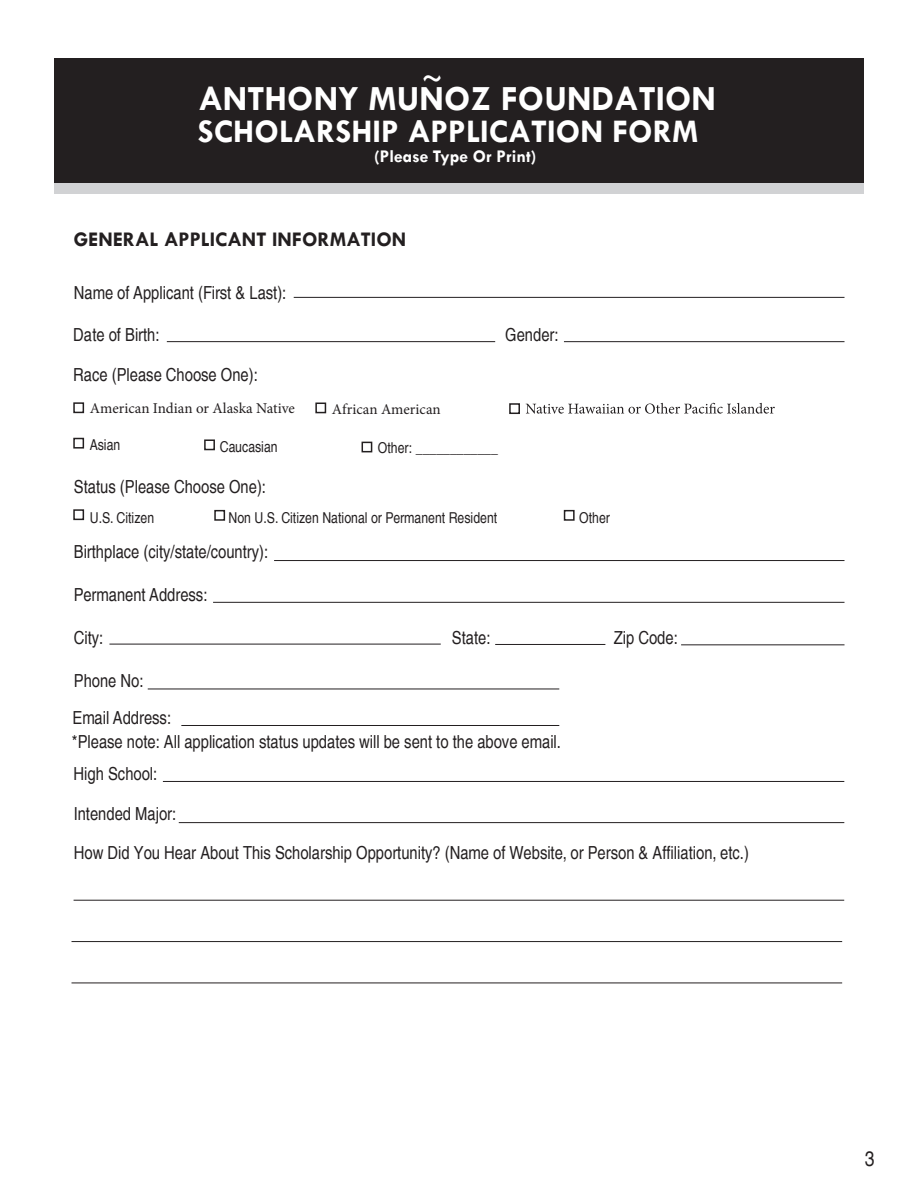
<style>
.page{position:relative;width:918px;height:1188px;background:#fff}
.page>*{position:absolute;margin:0;border:0;box-sizing:border-box;transform-origin:0 0}
.t1{font:condensed 45px "Helvetica";color:#fff}
.t2{font:700 35.7px "Tw Cen";color:#fff}
.t3{font:700 33.3px "Tw Cen";color:#fff}
.t4{font:700 21px "Tw Cen";color:#231f20}
.t5{font:condensed 21px "Helvetica";color:#231f20}
.t6{font:condensed 18px/36.3px "Helvetica";color:#231f20}
.t7{font:700 18px "Tw Cen";color:#fff}
.t8{font:condensed 15px "Helvetica";color:#231f20}
.t9{font:15px "Minion Pro";color:#231f20}
</style>
<div class="page">
<div style="left:54px;top:58px;width:810px;height:125px;background:#231f20"></div>
<div style="left:73px;top:402px;width:11px;height:11px;border:2px solid #231f20"></div>
<div style="left:73px;top:438px;width:11px;height:11px;border:2px solid #231f20"></div>
<div style="left:315px;top:403px;width:11px;height:10px;border:2px solid #231f20"></div>
<div style="left:509px;top:403px;width:11px;height:11px;border:2px solid #231f20"></div>
<svg style="left:526px;top:403px;width:249px;height:11px"></svg>
<hr style="left:294px;top:297px;width:551px;height:1px;background:#231f20">
<hr style="left:148px;top:689px;width:411px;height:1px;background:#231f20">
<hr style="left:213px;top:602px;width:632px;height:1px;background:#231f20">
<hr style="left:74px;top:900px;width:770px;height:1px;background:#231f20">
<hr style="left:181px;top:725px;width:378px;height:1px;background:#231f20">
<hr style="left:163px;top:781px;width:681px;height:1px;background:#231f20">
<div style="left:204px;top:439px;width:11px;height:11px;border:2px solid #231f20"></div>
<div style="left:362px;top:442px;width:10px;height:10px;border:2px solid #231f20"></div>
<hr style="left:167px;top:341px;width:328px;height:1px;background:#231f20">
<hr style="left:564px;top:341px;width:281px;height:1px;background:#231f20">
<hr style="left:109px;top:644px;width:332px;height:1px;background:#231f20">
<hr style="left:495px;top:644px;width:110px;height:1px;background:#231f20">
<hr style="left:681px;top:645px;width:164px;height:1px;background:#231f20">
<div style="left:214px;top:510px;width:11px;height:11px;border:2px solid #231f20"></div>
<div style="left:73px;top:509px;width:11px;height:11px;border:2px solid #231f20"></div>
<div style="left:564px;top:510px;width:11px;height:11px;border:2px solid #231f20"></div>
<hr style="left:72px;top:941px;width:770px;height:1px;background:#231f20">
<hr style="left:72px;top:983px;width:770px;height:1px;background:#231f20">
<hr style="left:274px;top:560px;width:571px;height:1px;background:#231f20">
<div style="left:54px;top:183px;width:810px;height:11px;background:#d1d2d4"></div>
<hr style="left:179px;top:822px;width:665px;height:1px;background:#231f20">
<h1 class="t1" style="left:422px;top:45px;width:23px">~</h1>
<h2 class="t2" style="left:198px;top:78px;width:519px">ANTHONY MUNOZ FOUNDATION</h2>
<p class="t7" style="left:374px;top:146px;width:164px">(Please Type Or Print)</p>
<h3 class="t3" style="left:198px;top:111px;width:502px">SCHOLARSHIP APPLICATION FORM</h3>
<p class="t4" style="left:74px;top:227px;width:334px">GENERAL APPLICANT INFORMATION</p>
<p class="t6" style="left:74px;top:274px;width:214px">Name of Applicant (First &amp; Last):</p>
<p class="t6" style="left:73px;top:316px;width:88px">Date of Birth:</p>
<p class="t6" style="left:505px;top:316px;width:55px">Gender:</p>
<p class="t6" style="left:73px;top:356px;width:186px">Race (Please Choose One):</p>
<p class="t9" style="left:90px;top:398px;width:207px">American Indian or Alaska Native</p>
<p class="t8" style="left:90px;top:435px;width:32px">Asian</p>
<p class="t9" style="left:332px;top:399px;width:110px">African American</p>
<p class="t8" style="left:220px;top:437px;width:59px">Caucasian</p>
<p class="t8" style="left:378px;top:438px;width:122px">Other: ____________</p>
<p class="t6" style="left:74px;top:468px;width:194px">Status (Please Choose One):</p>
<p class="t8" style="left:90px;top:508px;width:66px">U.S. Citizen</p>
<p class="t8" style="left:229px;top:508px;width:270px">Non U.S. Citizen National or Permanent Resident</p>
<p class="t8" style="left:579px;top:508px;width:32px">Other</p>
<p class="t6" style="left:74px;top:533px;width:196px">Birthplace (city/state/country):</p>
<p class="t6" style="left:74px;top:576px;width:135px">Permanent Address:</p>
<p class="t6" style="left:74px;top:619px;width:31px">City:</p>
<p class="t6" style="left:452px;top:619px;width:40px">State:</p>
<p class="t6" style="left:614px;top:619px;width:65px">Zip Code:</p>
<p class="t6" style="left:73px;top:662px;width:100px">Phone No:<br>Email Address:</p>
<p class="t6" style="left:72px;top:723px;width:491px">*Please note: All application status updates will be sent to the above email.</p>
<p class="t6" style="left:74px;top:755px;width:85px">High School:</p>
<p class="t6" style="left:74px;top:795px;width:104px">Intended Major:</p>
<p class="t6" style="left:74px;top:834px;width:677px">How Did You Hear About This Scholarship Opportunity? (Name of Website, or Person &amp; Affiliation, etc.)</p>
<p class="t5" style="left:865px;top:1144px;width:11px">3</p>
</div>
